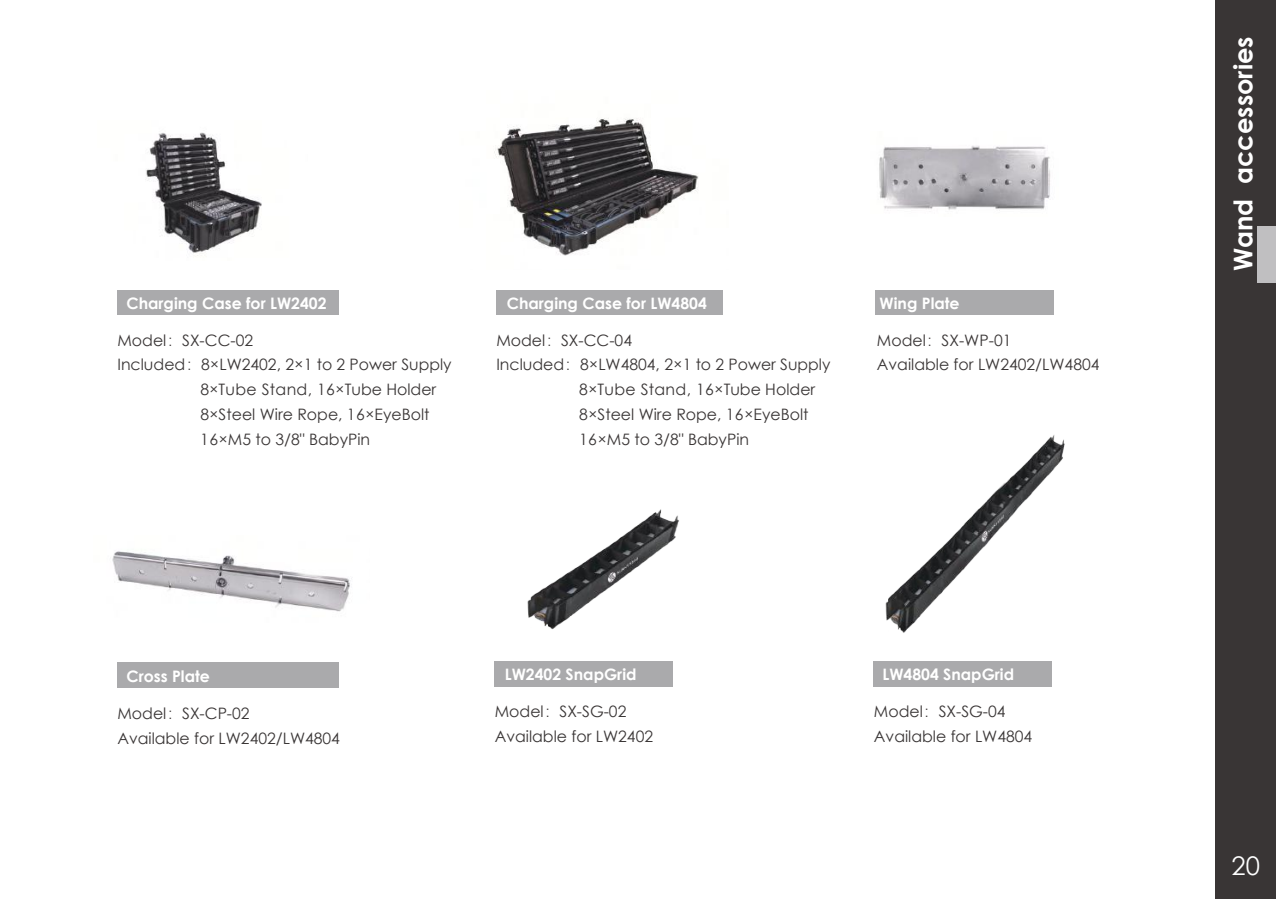
<style>
.page{position:relative;width:1276px;height:899px;background:#fff}
.page>*{position:absolute;margin:0;border:0;box-sizing:border-box;transform-origin:0 0}
.t1{font:700 25.65px "Century Gothic";color:#fff}
.t2{font:25.65px "Century Gothic";color:#fff}
.t3{font:15.75px/24.8px "Century Gothic";color:#393535}
.t4{font:700 15.75px "Century Gothic";color:#fff}
.s1{font-family:"Mi Sans";font-weight:300}
</style>
<div class="page">
<div style="left:875px;top:290px;width:178px;height:25px;background:#aaaaac"></div>
<div style="left:496px;top:290px;width:227px;height:25px;background:#aaaaac"></div>
<div style="left:117px;top:290px;width:221px;height:25px;background:#aaaaac"></div>
<div style="left:495px;top:661px;width:178px;height:25px;background:#aaaaac"></div>
<div style="left:874px;top:661px;width:178px;height:25px;background:#aaaaac"></div>
<div style="left:1215px;top:0;width:61px;height:899px;background:#393535"></div>
<div style="left:1257px;top:226px;width:19px;height:57px;background:#c0bfc1"></div>
<img style="left:527px;top:509px;width:152px;height:121px">
<img style="left:885px;top:435px;width:180px;height:198px">
<img style="left:146px;top:132px;width:116px;height:124px">
<div style="left:117px;top:663px;width:221px;height:25px;background:#aaaaac"></div>
<img style="left:494px;top:118px;width:205px;height:138px">
<img style="left:112px;top:551px;width:240px;height:61px">
<img style="left:879px;top:145px;width:171px;height:65px">
<h1 class="t1" style="left:1223px;top:271px;width:236px;rotate:-90deg">Wand accessories</h1>
<p class="t4" style="left:126px;top:291px;width:202px">Charging Case for LW2402</p>
<p class="t4" style="left:507px;top:291px;width:202px">Charging Case for LW4804</p>
<p class="t4" style="left:879px;top:291px;width:82px">Wing Plate</p>
<p class="t3" style="left:117px;top:327px;width:137px">Model<span class="s1">：</span>SX-CC-02</p>
<p class="t3" style="left:117px;top:352px;width:335px">Included<span class="s1">：</span>8×LW2402, 2×1 to 2 Power Supply</p>
<p class="t3" style="left:200px;top:377px;width:237px">8×Tube Stand, 16×Tube Holder</p>
<p class="t3" style="left:200px;top:402px;width:231px">8×Steel Wire Rope, 16×EyeBolt</p>
<p class="t3" style="left:200px;top:426px;width:171px">16×M5 to 3/8" BabyPin</p>
<p class="t3" style="left:496px;top:327px;width:137px">Model<span class="s1">：</span>SX-CC-04</p>
<p class="t3" style="left:496px;top:352px;width:335px">Included<span class="s1">：</span>8×LW4804, 2×1 to 2 Power Supply</p>
<p class="t3" style="left:579px;top:377px;width:237px">8×Tube Stand, 16×Tube Holder</p>
<p class="t3" style="left:579px;top:402px;width:231px">8×Steel Wire Rope, 16×EyeBolt</p>
<p class="t3" style="left:579px;top:426px;width:171px">16×M5 to 3/8" BabyPin</p>
<p class="t3" style="left:877px;top:327px;width:224px">Model<span class="s1">：</span>SX-WP-01<br>Available for LW2402/LW4804</p>
<p class="t4" style="left:126px;top:664px;width:85px">Cross Plate</p>
<p class="t4" style="left:505px;top:663px;width:133px">LW2402 SnapGrid</p>
<p class="t4" style="left:882px;top:663px;width:133px">LW4804 SnapGrid</p>
<p class="t3" style="left:117px;top:701px;width:224px">Model<span class="s1">：</span>SX-CP-02<br>Available for LW2402/LW4804</p>
<p class="t3" style="left:495px;top:699px;width:160px">Model<span class="s1">：</span>SX-SG-02<br>Available for LW2402</p>
<p class="t3" style="left:874px;top:699px;width:160px">Model<span class="s1">：</span>SX-SG-04<br>Available for LW4804</p>
<h1 class="t2" style="left:1231px;top:847px;width:30px">20</h1>
</div>
